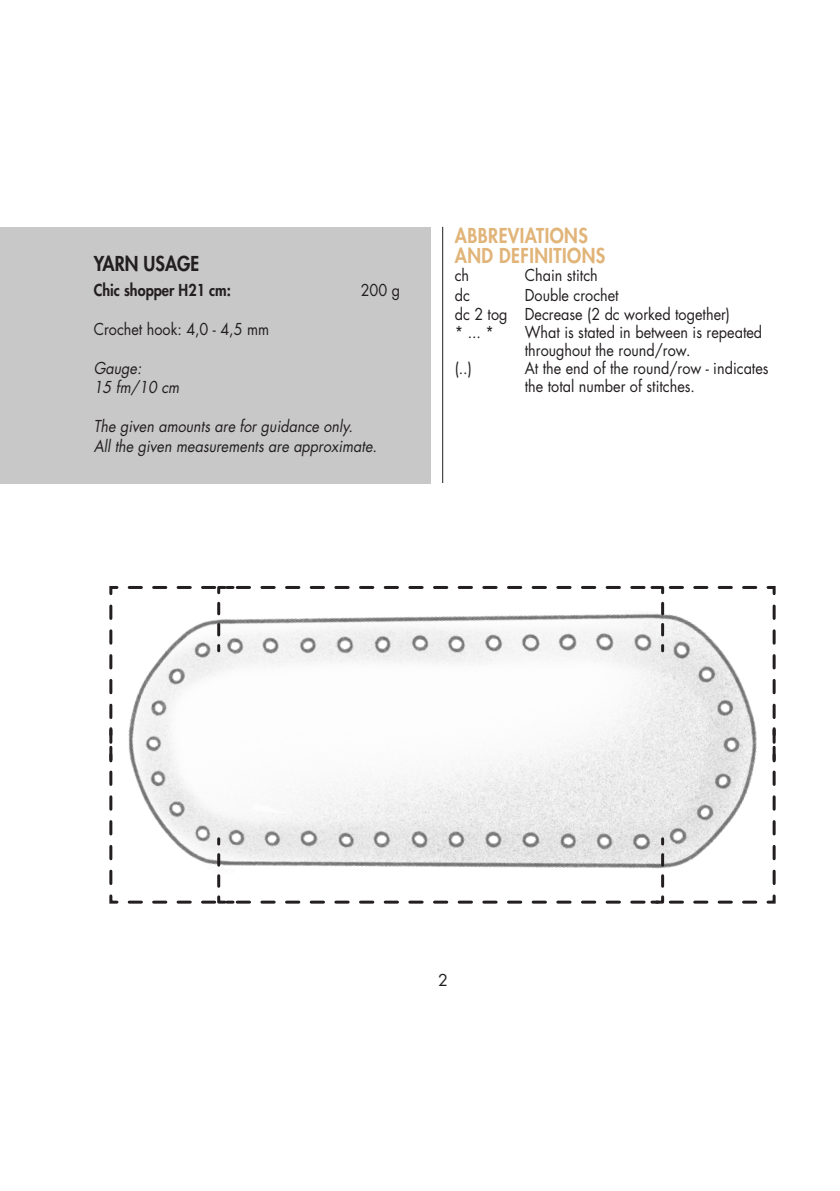
<style>
.page{position:relative;width:840px;height:1191px;background:#fff}
.page>*{position:absolute;margin:0;border:0;box-sizing:border-box;transform-origin:0 0}
.t1{font:800 20px "Futura Std";letter-spacing:.025em;color:#e1b479;scale:.9 1}
.t2{font:800 20px "Futura Std";color:#231f20;scale:.9 1}
.t3{font:16px/18px "Futura Std";color:#231f20;scale:.9 1}
.t4{font:italic 16px "Futura Std";color:#231f20;scale:.9 1}
.t5{font:800 16px "Futura Std";color:#231f20;scale:.9 1}
.t6{font:16px "Futura Std";color:#231f20}
</style>
<div class="page">
<hr style="left:442px;top:227px;width:1px;height:737px;background:#231f20">
<svg style="left:109px;top:584px;width:667px;height:321px"></svg>
<div style="left:0;top:227px;width:430px;height:256px;background:#c8c8c8"></div>
<p class="t2" style="left:94px;top:251px;width:119px">YARN USAGE</p>
<p class="t5" style="left:94px;top:280px;width:154px">Chic shopper H21 cm:</p>
<p class="t3" style="left:360px;top:281px;width:45px">200 g</p>
<p class="t3" style="left:94px;top:320px;width:196px">Crochet hook: 4,0 - 4,5 mm</p>
<p class="t4" style="left:94px;top:358px;width:55px">Gauge:</p>
<p class="t4" style="left:94px;top:377px;width:96px">15 fm/10 cm</p>
<p class="t4" style="left:94px;top:416px;width:289px">The given amounts are for guidance only.</p>
<p class="t4" style="left:94px;top:436px;width:316px">All the given measurements are approximate.</p>
<p class="t1" style="left:454px;top:223px;width:149px">ABBREVIATIONS</p>
<p class="t1" style="left:454px;top:243px;width:169px">AND DEFINITIONS</p>
<p class="t3" style="left:454px;top:267px;width:18px">ch</p>
<p class="t3" style="left:524px;top:267px;width:83px">Chain stitch</p>
<p class="t3" style="left:454px;top:286px;width:18px">dc</p>
<p class="t3" style="left:524px;top:286px;width:106px">Double crochet</p>
<p class="t3" style="left:454px;top:306px;width:307px">dc 2 tog Decrease (2 dc worked together)</p>
<p class="t3" style="left:454px;top:324px;width:45px">* ... *</p>
<p class="t3" style="left:524px;top:324px;width:265px">What is stated in between is repeated throughout the round/row.</p>
<p class="t3" style="left:454px;top:360px;width:21px">(..)</p>
<p class="t3" style="left:524px;top:360px;width:272px">At the end of the round/row - indicates the total number of stitches.</p>
<p class="t6" style="left:438px;top:969px;width:11px">2</p>
</div>
